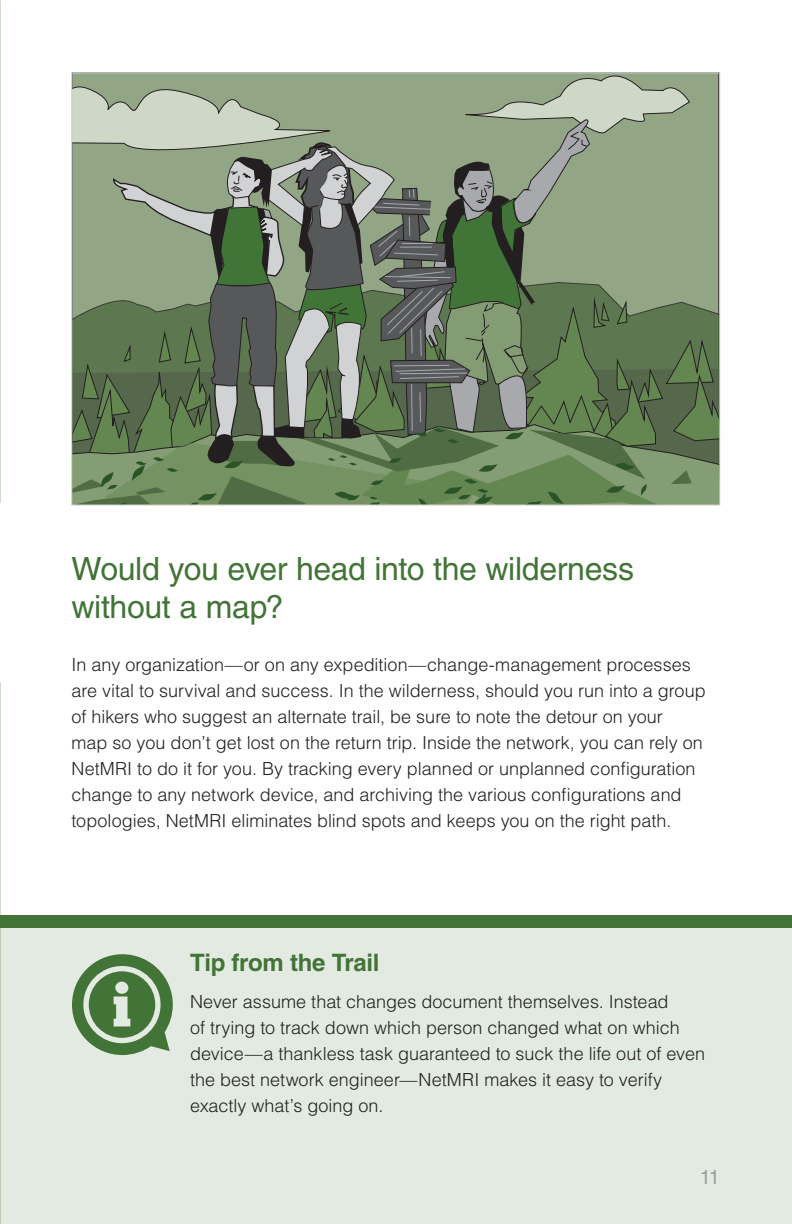
<style>
.page{position:relative;width:792px;height:1224px;background:#fff}
.page>*{position:absolute;margin:0;border:0;box-sizing:border-box;transform-origin:0 0}
.Question{font:32px/38px "Helvetica LT Std";letter-spacing:-.01em;color:#427437}
.Tip{font:700 24px "Helvetica LT Std";letter-spacing:-.015em;color:#427437}
.Subhead{font:20px "Helvetica LT Std";color:#9d9fa2}
.Body{font:300 18px/26px "Helvetica LT Std";color:#231f20}
</style>
<div class="page">
<div style="left:0;top:915px;width:792px;height:309px;background:#e3eae1"></div>
<div style="left:0;top:915px;width:792px;height:13px;background:#427437"></div>
<svg style="left:72px;top:954px;width:101px;height:101px"></svg>
<svg style="left:72px;top:75px;width:648px;height:431px;background:#798c6f"></svg>
<p class="Question" style="left:72px;top:549px;width:564px">Would you ever head into the wilderness without a map?</p>
<p class="Body" style="left:72px;top:651px;width:636px">In any organization—or on any expedition—change-management processes are vital to survival and success. In the wilderness, should you run into a group of hikers who suggest an alternate trail, be sure to note the detour on your<br>map so you don’t get lost on the return trip. Inside the network, you can rely on NetMRI to do it for you. By tracking every planned or unplanned configuration change to any network device, and archiving the various configurations and topologies, NetMRI eliminates blind spots and keeps you on the right path.</p>
<p class="Tip" style="left:190px;top:948px;width:191px">Tip from the Trail</p>
<p class="Body" style="left:190px;top:988px;width:517px">Never assume that changes document themselves. Instead<br>of trying to track down which person changed what on which device—a thankless task guaranteed to suck the life out of even the best network engineer—NetMRI makes it easy to verify exactly what’s going on.</p>
<p class="Subhead" style="left:700px;top:1166px;width:22px">11</p>
</div>
